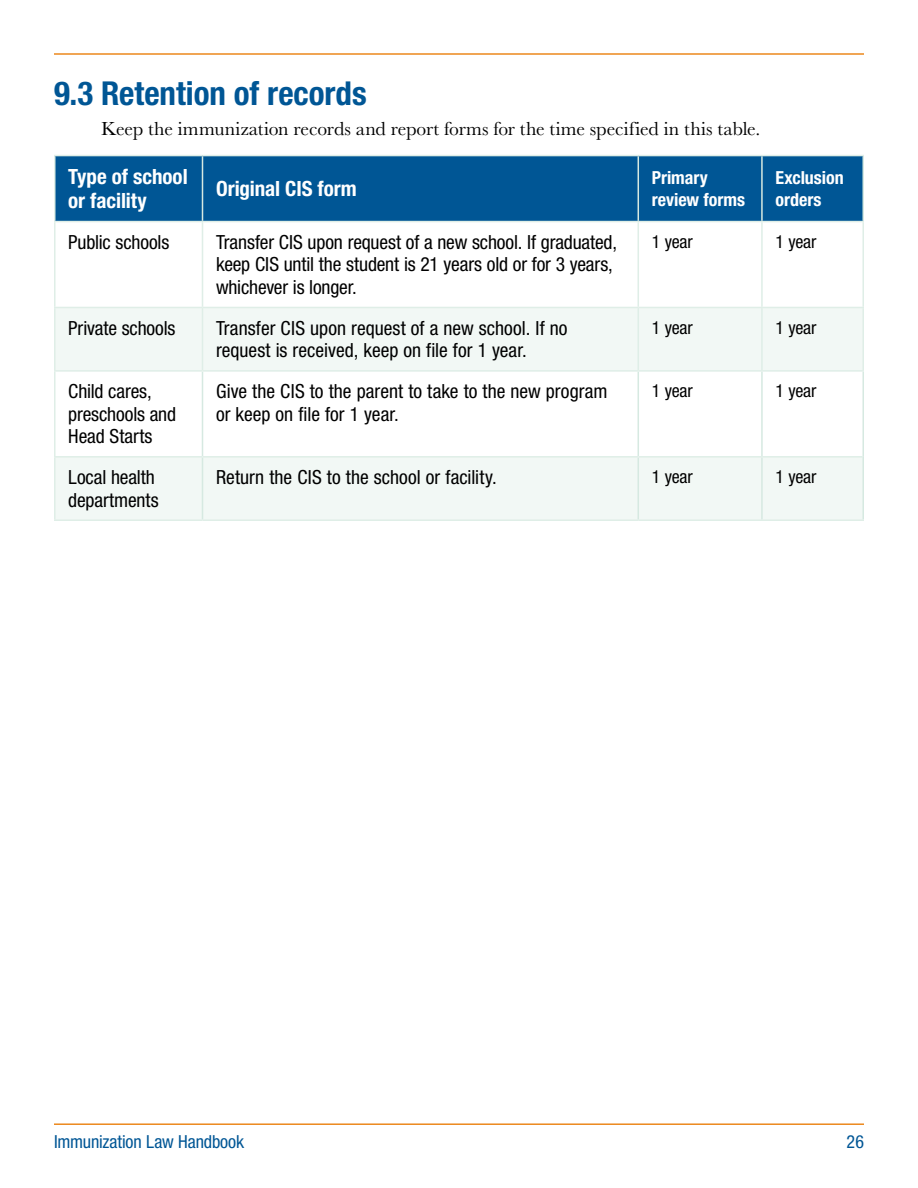
<style>
.page{position:relative;width:918px;height:1188px;background:#fff}
.page>*{position:absolute;margin:0;border:0;box-sizing:border-box;transform-origin:0 0}
.t1{font:700 condensed 33px "Helvetica Neue LT Std";color:#005695}
.t2{font:700 condensed 21px/24px "Helvetica Neue LT Std";color:#fff}
.t3{font:condensed 19.5px/22.5px "Helvetica Neue LT Std";color:#000}
.t4{font:19.5px "Baskerville URW";color:#000}
.t5{font:condensed 18px "Helvetica Neue LT Std";letter-spacing:-.005em;color:#000}
.t6{font:700 condensed 18px/21.6px "Helvetica Neue LT Std";color:#fff}
.t7{font:condensed 18px "Helvetica Neue LT Std";letter-spacing:-.005em;color:#005695}
</style>
<div class="page">
<hr style="left:54px;top:1123px;width:810px;height:2px;background:#ec881d">
<hr style="left:54px;top:53px;width:810px;height:2px;background:#ec881d">
<div style="left:56px;top:156px;width:806px;height:65px;background:#005695"></div>
<svg style="left:56px;top:308px;width:806px;height:211px;fill:#f2f8f5"></svg>
<hr style="left:202px;top:222px;width:1px;height:85px;background:#dfeee7">
<hr style="left:638px;top:222px;width:1px;height:85px;background:#dfeee7">
<hr style="left:761px;top:222px;width:2px;height:85px;background:#dfeee7">
<hr style="left:862px;top:222px;width:2px;height:85px;background:#dfeee7">
<hr style="left:202px;top:308px;width:1px;height:62px;background:#dfeee7">
<hr style="left:638px;top:308px;width:1px;height:62px;background:#dfeee7">
<hr style="left:761px;top:308px;width:2px;height:62px;background:#dfeee7">
<hr style="left:862px;top:308px;width:2px;height:62px;background:#dfeee7">
<hr style="left:202px;top:156px;width:1px;height:65px;background:#d6e9e1">
<hr style="left:638px;top:156px;width:1px;height:65px;background:#d6e9e1">
<hr style="left:761px;top:156px;width:2px;height:65px;background:#d6e9e1">
<hr style="left:862px;top:156px;width:2px;height:65px;background:#d6e9e1">
<hr style="left:202px;top:372px;width:1px;height:84px;background:#d6e9e1">
<hr style="left:638px;top:372px;width:1px;height:84px;background:#d6e9e1">
<hr style="left:761px;top:372px;width:2px;height:84px;background:#d6e9e1">
<hr style="left:862px;top:372px;width:2px;height:85px;background:#d6e9e1">
<hr style="left:202px;top:458px;width:1px;height:61px;background:#d6e9e1">
<hr style="left:638px;top:458px;width:1px;height:61px;background:#d6e9e1">
<hr style="left:761px;top:458px;width:2px;height:61px;background:#d6e9e1">
<hr style="left:862px;top:457px;width:2px;height:62px;background:#d6e9e1">
<hr style="left:54px;top:372px;width:2px;height:84px;background:#dfeee7">
<hr style="left:54px;top:456px;width:148px;height:2px;background:#dfeee7">
<hr style="left:54px;top:458px;width:2px;height:61px;background:#dfeee7">
<hr style="left:202px;top:456px;width:436px;height:2px;background:#dfeee7">
<hr style="left:638px;top:456px;width:124px;height:2px;background:#dfeee7">
<hr style="left:762px;top:456px;width:100px;height:2px;background:#dfeee7">
<hr style="left:54px;top:519px;width:148px;height:2px;background:#dfeee7">
<hr style="left:202px;top:519px;width:436px;height:2px;background:#dfeee7">
<hr style="left:638px;top:519px;width:124px;height:2px;background:#dfeee7">
<hr style="left:762px;top:519px;width:102px;height:2px;background:#dfeee7">
<hr style="left:54px;top:308px;width:2px;height:62px;background:#dfeee7">
<hr style="left:54px;top:370px;width:148px;height:2px;background:#dfeee7">
<hr style="left:202px;top:370px;width:436px;height:2px;background:#dfeee7">
<hr style="left:638px;top:370px;width:124px;height:2px;background:#dfeee7">
<hr style="left:762px;top:370px;width:102px;height:2px;background:#dfeee7">
<hr style="left:54px;top:222px;width:2px;height:85px;background:#dfeee7">
<hr style="left:54px;top:307px;width:148px;height:1px;background:#dfeee7">
<hr style="left:202px;top:307px;width:436px;height:1px;background:#dfeee7">
<hr style="left:638px;top:307px;width:124px;height:1px;background:#dfeee7">
<hr style="left:762px;top:307px;width:102px;height:1px;background:#dfeee7">
<hr style="left:54px;top:155px;width:148px;height:1px;background:#dfeee7">
<hr style="left:54px;top:156px;width:2px;height:65px;background:#dfeee7">
<hr style="left:202px;top:155px;width:436px;height:1px;background:#dfeee7">
<hr style="left:638px;top:155px;width:124px;height:1px;background:#dfeee7">
<hr style="left:762px;top:155px;width:102px;height:1px;background:#dfeee7">
<hr style="left:54px;top:221px;width:148px;height:1px;background:#dfeee7">
<hr style="left:202px;top:221px;width:436px;height:1px;background:#dfeee7">
<hr style="left:638px;top:221px;width:124px;height:1px;background:#dfeee7">
<hr style="left:762px;top:221px;width:102px;height:1px;background:#dfeee7">
<h1 class="t1" style="left:54px;top:73px;width:314px">9.3 Retention of records</h1>
<p class="t4" style="left:101px;top:117px;width:661px">Keep the immunization records and report forms for the time specified in this table.</p>
<p class="t2" style="left:68px;top:164px;width:121px">Type of school or facility</p>
<p class="t2" style="left:216px;top:176px;width:142px">Original CIS form</p>
<p class="t6" style="left:652px;top:167px;width:95px">Primary review forms</p>
<p class="t6" style="left:775px;top:167px;width:70px">Exclusion orders</p>
<p class="t3" style="left:68px;top:231px;width:103px">Public schools</p>
<p class="t3" style="left:216px;top:231px;width:403px">Transfer CIS upon request of a new school. If graduated, keep CIS until the student is 21 years old or for 3 years, whichever is longer.</p>
<p class="t5" style="left:652px;top:231px;width:43px">1 year</p>
<p class="t5" style="left:775px;top:231px;width:43px">1 year</p>
<p class="t3" style="left:68px;top:317px;width:109px">Private schools</p>
<p class="t3" style="left:216px;top:317px;width:353px">Transfer CIS upon request of a new school. If no request is received, keep on file for 1 year.</p>
<p class="t5" style="left:652px;top:317px;width:43px">1 year</p>
<p class="t5" style="left:775px;top:317px;width:43px">1 year</p>
<p class="t3" style="left:68px;top:380px;width:109px">Child cares, preschools and<br>Head Starts</p>
<p class="t3" style="left:216px;top:380px;width:393px">Give the CIS to the parent to take to the new program or keep on file for 1 year.</p>
<p class="t5" style="left:652px;top:380px;width:43px">1 year</p>
<p class="t5" style="left:775px;top:380px;width:43px">1 year</p>
<p class="t3" style="left:68px;top:466px;width:92px">Local health departments</p>
<p class="t3" style="left:216px;top:466px;width:282px">Return the CIS to the school or facility.</p>
<p class="t5" style="left:652px;top:466px;width:43px">1 year</p>
<p class="t5" style="left:775px;top:466px;width:43px">1 year</p>
<p class="t7" style="left:54px;top:1131px;width:192px">Immunization Law Handbook</p>
<p class="t7" style="left:847px;top:1131px;width:19px">26</p>
</div>
